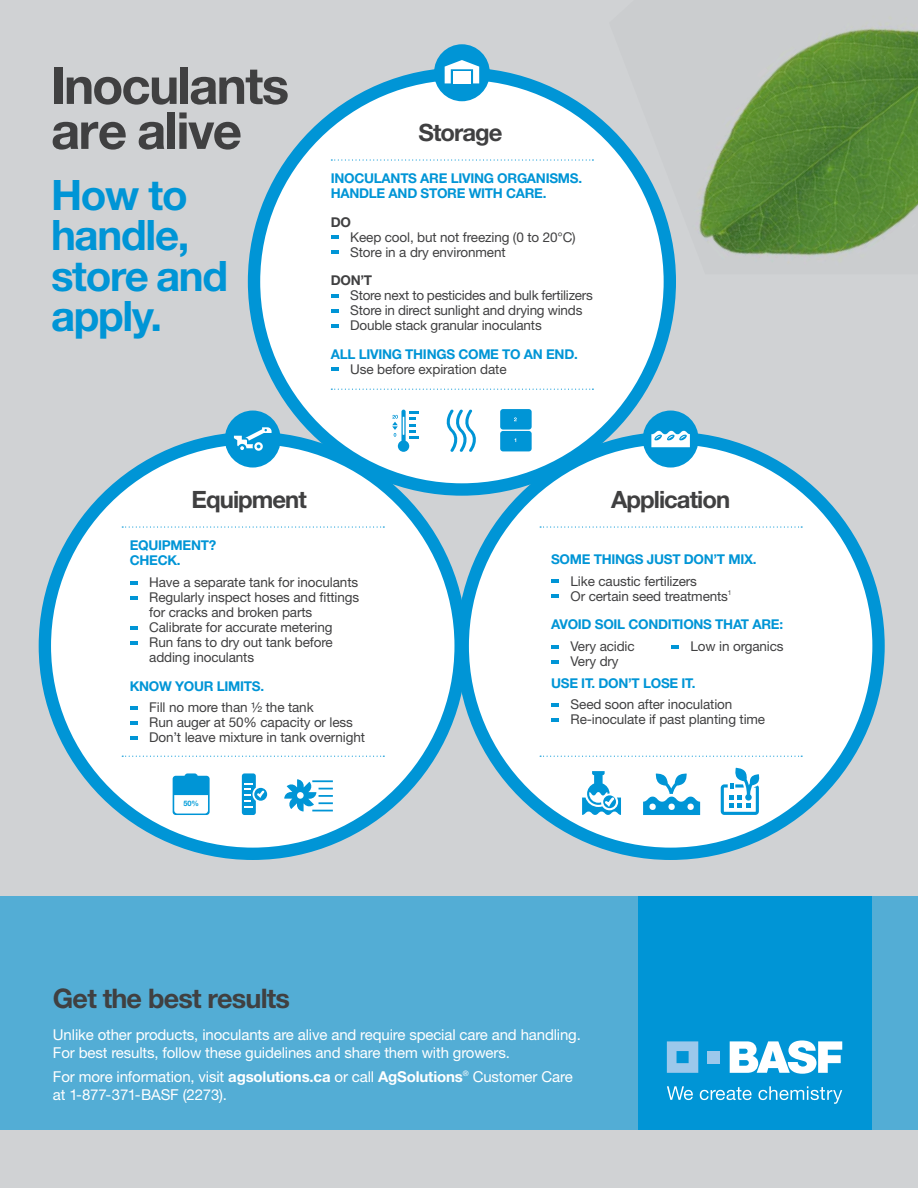
<style>
.page{position:relative;width:918px;height:1188px;background:#d0d2d4}
.page>*{position:absolute;margin:0;border:0;box-sizing:border-box;transform-origin:0 0}
.t1{font:700 51px/45px "Helvetica Neue LT Std";letter-spacing:-.03em;color:#404041}
.t2{font:700 42px/40.5px "Helvetica Neue LT Std";letter-spacing:-.03em;color:#0095d6}
.t3{font:700 27px "Helvetica Neue LT Std";letter-spacing:-.03em;color:#404041}
.t4{font:700 23.85px "Helvetica Neue LT Std";letter-spacing:-.04em;color:#404041}
.t5{font:15px/18px "Helvetica Neue LT Std";letter-spacing:-.01em;color:#fff}
.t6{font:13.5px/15px "Helvetica Neue LT Std";letter-spacing:-.01em;color:#404041}
.t7{font:700 13.5px/15px "Helvetica Neue LT Std";letter-spacing:-.02em;color:#0095d6}
.t8{font:700 13.5px "Helvetica Neue LT Std";color:#404041}
.t9{font:700 7.5px "Helvetica Neue LT Std";color:#009cd9}
.s1{font-weight:700}
</style>
<div class="page">
<img style="left:609px;top:16px;width:309px;height:251px">
<div style="left:0;top:896px;width:918px;height:234px;background:#53add5"></div>
<div style="left:638px;top:896px;width:234px;height:234px;background:#0095d6"></div>
<svg style="left:667px;top:1041px;width:31px;height:32px"></svg>
<div style="left:708px;top:1051px;width:12px;height:12px;background:#9cc8eb"></div>
<svg style="left:730px;top:1040px;width:112px;height:34px"></svg>
<svg style="left:667px;top:1086px;width:26px;height:14px"></svg>
<svg style="left:700px;top:1087px;width:52px;height:13px"></svg>
<svg style="left:758px;top:1086px;width:84px;height:18px"></svg>
<div style="left:45px;top:438px;width:416px;height:416px;background:#fff;border-radius:50%"></div>
<div style="left:39px;top:432px;width:428px;height:428px;border:12px solid #0095d6;border-radius:50%"></div>
<div style="left:463px;top:438px;width:416px;height:416px;background:#fff;border-radius:50%"></div>
<div style="left:457px;top:432px;width:428px;height:428px;border:12px solid #0095d6;border-radius:50%"></div>
<div style="left:254px;top:74px;width:416px;height:416px;background:#fff;border-radius:50%"></div>
<div style="left:248px;top:68px;width:428px;height:428px;border:12px solid #0095d6;border-radius:50%"></div>
<div style="left:434px;top:44px;width:56px;height:57px;background:#0095d6;border-radius:50%"></div>
<svg style="left:445px;top:60px;width:34px;height:23px"></svg>
<div style="left:225px;top:411px;width:56px;height:57px;background:#0095d6;border-radius:50%"></div>
<svg style="left:234px;top:427px;width:38px;height:24px"></svg>
<div style="left:643px;top:411px;width:56px;height:57px;background:#0095d6;border-radius:50%"></div>
<svg style="left:651px;top:431px;width:39px;height:16px"></svg>
<svg style="left:173px;top:773px;width:37px;height:42px"></svg>
<svg style="left:284px;top:779px;width:49px;height:32px"></svg>
<svg style="left:242px;top:773px;width:24px;height:42px"></svg>
<svg style="left:446px;top:409px;width:30px;height:43px"></svg>
<div style="left:500px;top:409px;width:32px;height:21px;background:#0095d6;border-radius:3px"></div>
<div style="left:500px;top:431px;width:32px;height:20px;background:#0095d6;border-radius:3px"></div>
<svg style="left:514px;top:417px;width:3px;height:4px"></svg>
<svg style="left:392px;top:410px;width:27px;height:42px"></svg>
<svg style="left:721px;top:768px;width:39px;height:47px"></svg>
<svg style="left:643px;top:773px;width:57px;height:42px"></svg>
<svg style="left:582px;top:771px;width:39px;height:44px"></svg>
<svg style="left:130px;top:581px;width:8px;height:3px"></svg>
<svg style="left:130px;top:596px;width:8px;height:3px"></svg>
<svg style="left:130px;top:626px;width:8px;height:3px"></svg>
<svg style="left:130px;top:641px;width:8px;height:3px"></svg>
<svg style="left:130px;top:706px;width:8px;height:4px"></svg>
<svg style="left:130px;top:721px;width:8px;height:4px"></svg>
<svg style="left:130px;top:736px;width:8px;height:4px"></svg>
<svg style="left:331px;top:236px;width:8px;height:3px"></svg>
<svg style="left:331px;top:251px;width:8px;height:3px"></svg>
<svg style="left:331px;top:294px;width:8px;height:4px"></svg>
<svg style="left:331px;top:309px;width:8px;height:4px"></svg>
<svg style="left:331px;top:324px;width:8px;height:4px"></svg>
<svg style="left:331px;top:368px;width:8px;height:3px"></svg>
<svg style="left:551px;top:580px;width:8px;height:3px"></svg>
<svg style="left:551px;top:595px;width:8px;height:3px"></svg>
<svg style="left:551px;top:645px;width:8px;height:3px"></svg>
<svg style="left:671px;top:645px;width:8px;height:3px"></svg>
<svg style="left:551px;top:660px;width:8px;height:3px"></svg>
<svg style="left:551px;top:703px;width:8px;height:4px"></svg>
<svg style="left:551px;top:718px;width:8px;height:4px"></svg>
<svg style="left:122px;top:526px;width:262px;height:2px"></svg>
<svg style="left:331px;top:159px;width:262px;height:2px"></svg>
<svg style="left:540px;top:526px;width:262px;height:2px"></svg>
<svg style="left:122px;top:756px;width:262px;height:1px"></svg>
<svg style="left:331px;top:389px;width:262px;height:1px"></svg>
<svg style="left:540px;top:756px;width:262px;height:1px"></svg>
<h1 class="t1" style="left:51px;top:62px;width:240px">Inoculants are alive</h1>
<h2 class="t2" style="left:51px;top:174px;width:179px">How to handle, store and apply.</h2>
<h3 class="t4" style="left:418px;top:118px;width:86px">Storage</h3>
<p class="t7" style="left:331px;top:171px;width:253px">INOCULANTS ARE LIVING ORGANISMS.<br>HANDLE AND STORE WITH CARE.</p>
<p class="t8" style="left:331px;top:214px;width:22px">DO</p>
<p class="t6" style="left:350px;top:229px;width:227px">Keep cool, but not freezing (0 to 20°C)<br>Store in a dry environment</p>
<p class="t8" style="left:331px;top:272px;width:43px">DON’T</p>
<p class="t6" style="left:350px;top:288px;width:244px">Store next to pesticides and bulk fertilizers<br>Store in direct sunlight and drying winds<br>Double stack granular inoculants</p>
<p class="t7" style="left:331px;top:346px;width:249px">ALL LIVING THINGS COME TO AN END.</p>
<p class="t6" style="left:350px;top:361px;width:158px">Use before expiration date</p>
<h3 class="t4" style="left:192px;top:485px;width:117px">Equipment</h3>
<p class="t7" style="left:130px;top:538px;width:88px">EQUIPMENT?<br>CHECK.</p>
<p class="t6" style="left:149px;top:575px;width:211px">Have a separate tank for inoculants<br>Regularly inspect hoses and fittings for cracks and broken parts<br>Calibrate for accurate metering<br>Run fans to dry out tank before adding inoculants</p>
<p class="t7" style="left:130px;top:678px;width:136px">KNOW YOUR LIMITS.</p>
<p class="t6" style="left:149px;top:700px;width:217px">Fill no more than ½ the tank<br>Run auger at 50% capacity or less<br>Don’t leave mixture in tank overnight</p>
<p class="t9" style="left:184px;top:799px;width:17px">50%</p>
<h3 class="t4" style="left:611px;top:485px;width:121px">Application</h3>
<p class="t7" style="left:551px;top:551px;width:207px">SOME THINGS JUST DON’T MIX.</p>
<p class="t6" style="left:571px;top:573px;width:163px">Like caustic fertilizers<br>Or certain seed treatments<sup>1</sup></p>
<p class="t7" style="left:551px;top:616px;width:234px">AVOID SOIL CONDITIONS THAT ARE:</p>
<p class="t6" style="left:571px;top:638px;width:66px">Very acidic</p>
<p class="t6" style="left:691px;top:638px;width:94px">Low in organics</p>
<p class="t6" style="left:571px;top:653px;width:50px">Very dry</p>
<p class="t7" style="left:551px;top:675px;width:146px">USE IT. DON’T LOSE IT.</p>
<p class="t6" style="left:571px;top:697px;width:196px">Seed soon after inoculation<br>Re-inoculate if past planting time</p>
<h3 class="t3" style="left:53px;top:982px;width:239px">Get the best results</h3>
<p class="t5" style="left:53px;top:1025px;width:529px">Unlike other products, inoculants are alive and require special care and handling.<br>For best results, follow these guidelines and share them with growers.</p>
<p class="t5" style="left:53px;top:1068px;width:521px">For more information, visit <span class="s1">agsolutions.ca</span> or call <span class="s1">AgSolutions</span><sup>®</sup> Customer Care at 1-877-371-BASF (2273).</p>
</div>
